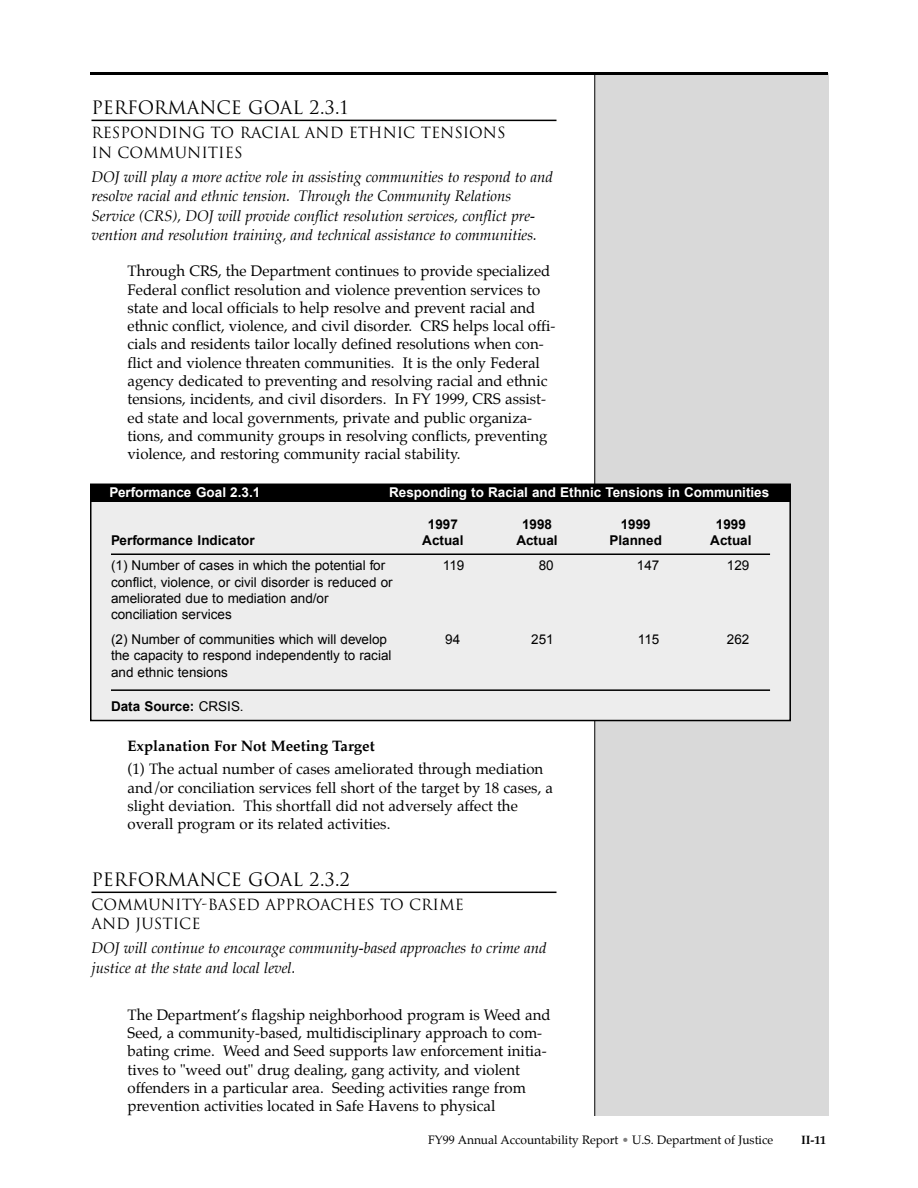
<style>
.page{position:relative;width:918px;height:1188px;background:#fff}
.page>*{position:absolute;margin:0;border:0;box-sizing:border-box;transform-origin:0 0}
.t1{font:18px "Trajan";color:#000}
.t2{font:15px/18.3px "Palatino";color:#000}
.t3{font:italic 15px/19.5px "Palatino";color:#000}
.t4{font:15px/19.5px "Trajan";color:#000}
.t5{font:700 15px "Palatino";color:#000}
.t6{font:13.5px/16.2px "Arial";color:#000}
.t7{font:700 13.5px "Arial";color:#000}
.t8{font:700 13.5px "Arial";color:#fff}
.t9{font:12px "Palatino";color:#000}
.t10{font:700 12px "Palatino";color:#000}
.s1{font-weight:400}
.s2{color:#808080}
</style>
<div class="page">
<hr style="left:92px;top:120px;width:464px;height:1px;background:#000">
<hr style="left:92px;top:892px;width:464px;height:1px;background:#000">
<div style="left:595px;top:74px;width:234px;height:1042px;background:#d9d9d9"></div>
<hr style="left:594px;top:74px;width:1px;height:1042px;background:#000">
<hr style="left:90px;top:72px;width:738px;height:3px;background:#000">
<div style="left:92px;top:485px;width:697px;height:235px;background:#ededed"></div>
<hr style="left:111px;top:554px;width:659px;height:1px;background:#000">
<hr style="left:111px;top:689px;width:659px;height:2px;background:#000">
<div style="left:90px;top:484px;width:701px;height:237px;border:2px solid #000"></div>
<div style="left:90px;top:484px;width:701px;height:17px;background:#000"></div>
<p class="t1" style="left:92px;top:97px;width:258px">PERFORMANCE GOAL 2.3.1</p>
<p class="t4" style="left:92px;top:123px;width:416px">RESPONDING TO RACIAL AND ETHNIC TENSIONS<br>IN COMMUNITIES</p>
<p class="t3" style="left:92px;top:169px;width:463px">DOJ will play a more active role in assisting communities to respond to and resolve racial and ethnic tension. Through the Community Relations Service (CRS), DOJ will provide conflict resolution services, conflict pre&shy;vention and resolution training, and technical assistance to communities.</p>
<p class="t2" style="left:128px;top:264px;width:429px">Through CRS, the Department continues to provide specialized Federal conflict resolution and violence prevention services to state and local officials to help resolve and prevent racial and ethnic conflict, violence, and civil disorder. CRS helps local offi&shy;cials and residents tailor locally defined resolutions when con&shy;flict and violence threaten communities. It is the only Federal agency dedicated to preventing and resolving racial and ethnic tensions, incidents, and civil disorders. In FY 1999, CRS assist&shy;ed state and local governments, private and public organiza&shy;tions, and community groups in resolving conflicts, preventing violence, and restoring community racial stability.</p>
<p class="t8" style="left:110px;top:487px;width:152px">Performance Goal 2.3.1</p>
<p class="t8" style="left:389px;top:487px;width:382px">Responding to Racial and Ethnic Tensions in Communities</p>
<p class="t7" style="left:428px;top:519px;width:32px">1997</p>
<p class="t7" style="left:522px;top:519px;width:32px">1998</p>
<p class="t7" style="left:621px;top:519px;width:32px">1999</p>
<p class="t7" style="left:716px;top:519px;width:32px">1999</p>
<p class="t7" style="left:111px;top:536px;width:145px">Performance Indicator</p>
<p class="t7" style="left:422px;top:536px;width:43px">Actual</p>
<p class="t7" style="left:516px;top:536px;width:43px">Actual</p>
<p class="t7" style="left:609px;top:536px;width:54px">Planned</p>
<p class="t7" style="left:710px;top:536px;width:43px">Actual</p>
<p class="t6" style="left:111px;top:559px;width:276px">(1) Number of cases in which the potential for</p>
<p class="t6" style="left:443px;top:559px;width:23px">119</p>
<p class="t6" style="left:539px;top:559px;width:17px">80</p>
<p class="t6" style="left:637px;top:559px;width:24px">147</p>
<p class="t6" style="left:727px;top:559px;width:24px">129</p>
<p class="t6" style="left:111px;top:575px;width:283px">conflict, violence, or civil disorder is reduced or ameliorated due to mediation and/or conciliation services</p>
<p class="t6" style="left:111px;top:633px;width:278px">(2) Number of communities which will develop</p>
<p class="t6" style="left:445px;top:633px;width:17px">94</p>
<p class="t6" style="left:531px;top:633px;width:24px">251</p>
<p class="t6" style="left:638px;top:633px;width:23px">115</p>
<p class="t6" style="left:727px;top:633px;width:24px">262</p>
<p class="t6" style="left:111px;top:649px;width:282px">the capacity to respond independently to racial and ethnic tensions</p>
<p class="t7" style="left:111px;top:701px;width:134px">Data Source: <span class="s1">CRSIS.</span></p>
<p class="t5" style="left:128px;top:741px;width:249px">Explanation For Not Meeting Target</p>
<p class="t2" style="left:128px;top:762px;width:427px">(1) The actual number of cases ameliorated through mediation and/or conciliation services fell short of the target by 18 cases, a slight deviation. This shortfall did not adversely affect the overall program or its related activities.</p>
<p class="t1" style="left:92px;top:869px;width:260px">PERFORMANCE GOAL 2.3.2</p>
<p class="t4" style="left:92px;top:895px;width:374px">COMMUNITY-BASED APPROACHES TO CRIME<br>AND JUSTICE</p>
<p class="t3" style="left:92px;top:941px;width:457px">DOJ will continue to encourage community-based approaches to crime and justice at the state and local level.</p>
<p class="t2" style="left:128px;top:1007px;width:425px">The Department’s flagship neighborhood program is Weed and Seed, a community-based, multidisciplinary approach to com&shy;bating crime. Weed and Seed supports law enforcement initia&shy;tives to "weed out" drug dealing, gang activity, and violent offenders in a particular area. Seeding activities range from prevention activities located in Safe Havens to physical</p>
<p class="t9" style="left:428px;top:1136px;width:347px">FY99 Annual Accountability Report <span class="s2">•</span> U.S. Department of Justice</p>
<p class="t10" style="left:801px;top:1136px;width:26px">II-11</p>
</div>
